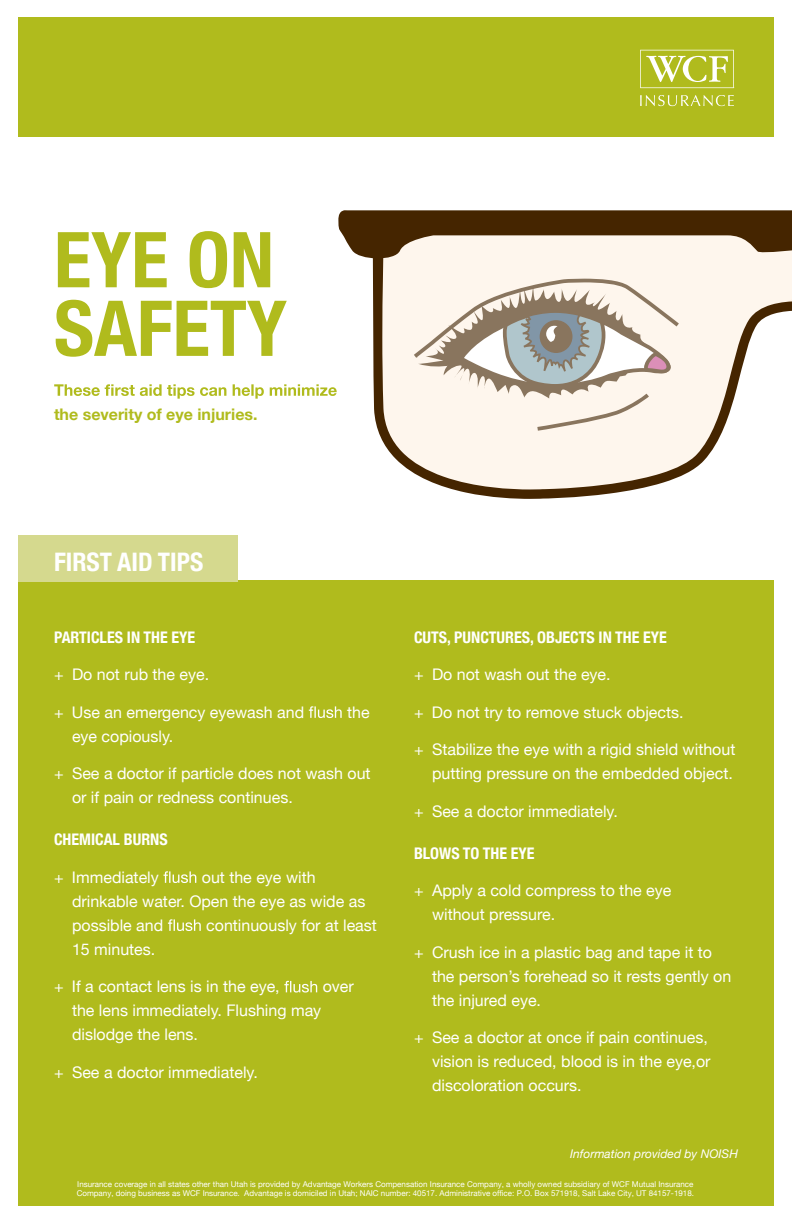
<style>
.page{position:relative;width:792px;height:1224px;background:#fff}
.page>*{position:absolute;margin:0;border:0;box-sizing:border-box;transform-origin:0 0}
.t1{font:700 condensed 77.2px/68.6px "Helvetica Neue";color:#b0bb1d}
.t2{font:700 condensed 25.5px "Helvetica Neue";color:#fff}
.t3{font:16px/24px "Helvetica Neue";color:#fff}
.t4{font:700 condensed 16px "Helvetica Neue";color:#fff}
.t5{font:700 16px "Helvetica Neue";color:#b0bb1d}
.t6{font:italic 12px "Helvetica Neue";color:#fff}
.t7{font:8px/9.6px "Helvetica Neue";color:#fff}
</style>
<div class="page">
<svg style="left:373px;top:262px;width:419px;height:237px;fill:#fef6ed"></svg>
<svg style="left:338px;top:210px;width:454px;height:52px;background:#958067"></svg>
<div style="left:18px;top:17px;width:755px;height:120px;background:#b0bb1d"></div>
<div style="left:18px;top:581px;width:755px;height:625px;background:#b0bb1d"></div>
<svg style="left:54px;top:384px;width:283px;height:15px"></svg>
<div style="left:18px;top:536px;width:220px;height:46px;background:#d5d98e"></div>
<svg style="left:309px;top:706px;width:33px;height:12px"></svg>
<svg style="left:163px;top:871px;width:33px;height:12px"></svg>
<svg style="left:168px;top:919px;width:33px;height:12px"></svg>
<svg style="left:284px;top:981px;width:33px;height:12px"></svg>
<svg style="left:640px;top:50px;width:94px;height:38px"></svg>
<svg style="left:640px;top:95px;width:94px;height:11px"></svg>
<h1 class="t1" style="left:54px;top:220px;width:234px">EYE ON<br>SAFETY</h1>
<p class="t5" style="left:54px;top:402px;width:205px">the severity of eye injuries.</p>
<h2 class="t2" style="left:54px;top:541px;width:151px">FIRST AID TIPS</h2>
<p class="t4" style="left:54px;top:624px;width:143px">PARTICLES IN THE EYE</p>
<p class="t3" style="left:54px;top:664px;width:157px">+ Do not rub the eye.</p>
<p class="t3" style="left:54px;top:701px;width:252px">+ Use an emergency eyewash and</p>
<p class="t3" style="left:347px;top:701px;width:24px">the</p>
<p class="t3" style="left:72px;top:725px;width:103px">eye copiously.</p>
<p class="t3" style="left:72px;top:763px;width:300px;text-indent:-18px">+ See a doctor if particle does not wash out or if pain or redness continues.</p>
<p class="t4" style="left:54px;top:826px;width:115px">CHEMICAL BURNS</p>
<p class="t3" style="left:54px;top:866px;width:106px">+ Immediately</p>
<p class="t3" style="left:72px;top:866px;width:295px;text-indent:130px">out the eye with drinkable water. Open the eye as wide as possible and</p>
<p class="t3" style="left:206px;top:914px;width:172px">continuously for at least</p>
<p class="t3" style="left:72px;top:938px;width:85px">15 minutes.</p>
<p class="t3" style="left:54px;top:976px;width:227px">+ If a contact lens is in the eye,</p>
<p class="t3" style="left:323px;top:976px;width:33px">over</p>
<p class="t3" style="left:72px;top:1000px;width:251px">the lens immediately. Flushing may dislodge the lens.</p>
<p class="t3" style="left:54px;top:1061px;width:205px">+ See a doctor immediately.</p>
<p class="t4" style="left:414px;top:624px;width:254px">CUTS, PUNCTURES, OBJECTS IN THE EYE</p>
<p class="t3" style="left:414px;top:664px;width:198px">+ Do not wash out the eye.</p>
<p class="t3" style="left:414px;top:701px;width:271px">+ Do not try to remove stuck objects.</p>
<p class="t3" style="left:414px;top:739px;width:323px;text-align:right">+ Stabilize the eye with a rigid shield without putting pressure on the embedded object.</p>
<p class="t3" style="left:414px;top:800px;width:205px">+ See a doctor immediately.</p>
<p class="t4" style="left:414px;top:840px;width:122px">BLOWS TO THE EYE</p>
<p class="t3" style="left:432px;top:880px;width:241px;text-indent:-18px">+ Apply a cold compress to the eye without pressure.</p>
<p class="t3" style="left:432px;top:941px;width:301px;text-indent:-18px">+ Crush ice in a plastic bag and tape it to the person’s forehead so it rests gently on the injured eye.</p>
<p class="t3" style="left:432px;top:1027px;width:280px;text-indent:-18px">+ See a doctor at once if pain continues, vision is reduced, blood is in the eye,or discoloration occurs.</p>
<p class="t6" style="left:570px;top:1145px;width:169px">Information provided by NOISH</p>
<p class="t7" style="left:77px;top:1179px;width:619px">Insurance coverage in all states other than Utah is provided by Advantage Workers Compensation Insurance Company, a wholly owned subsidiary of WCF Mutual Insurance<br>Company, doing business as WCF Insurance. Advantage is domiciled in Utah; NAIC number: 40517. Administrative office: P.O. Box 571918, Salt Lake City, UT 84157-1918.</p>
</div>
